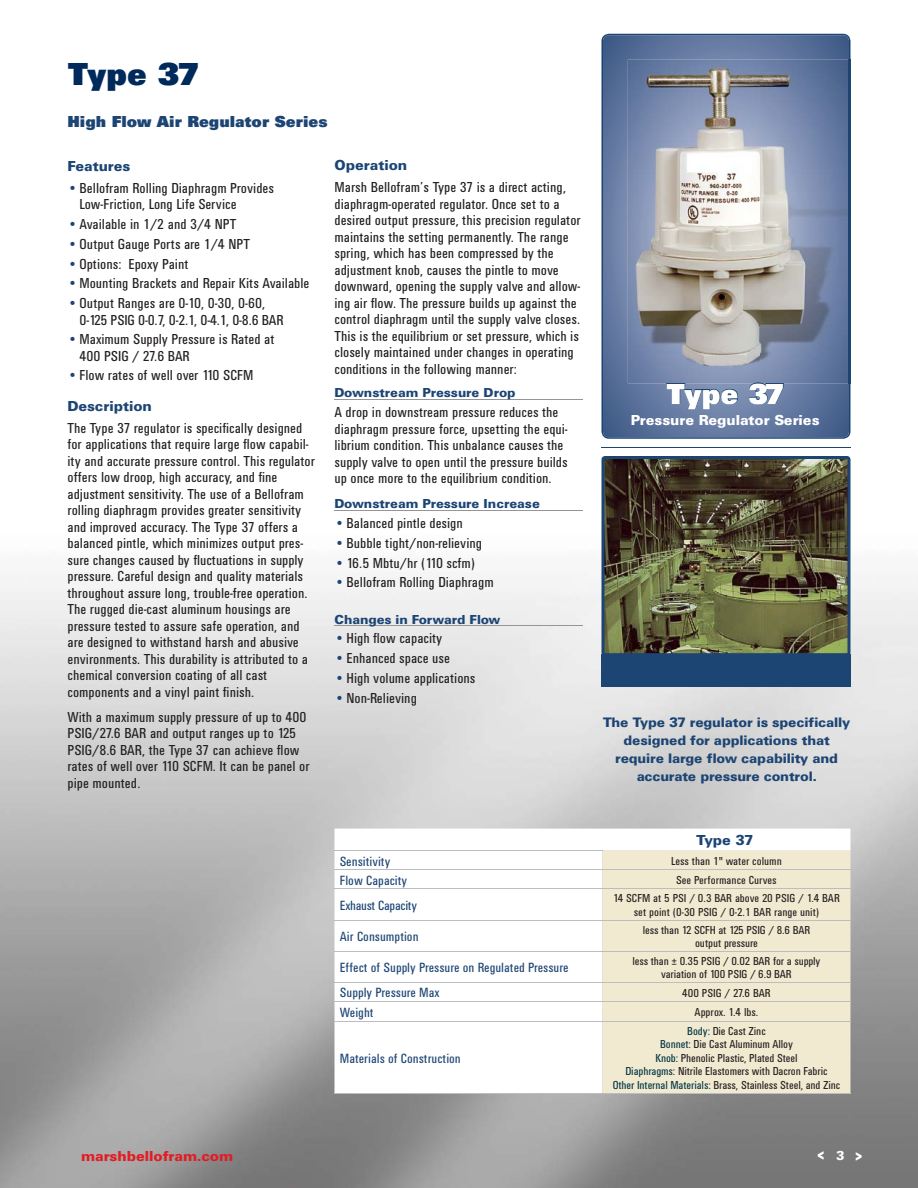
<style>
.page{position:relative;width:918px;height:1188px;background:#fff}
.page>*{position:absolute;margin:0;border:0;box-sizing:border-box;transform-origin:0 0}
.t1{font:33px "Univers Ultra Bold DTC";letter-spacing:-.015em;color:#002a5c}
.t2{font:30px "Univers Ultra Bold DTC";color:#fff}
.t3{font:16.5px "Univers Ultra Bold DTC";color:#1d4574}
.t4{font:15px/16.5px "Univers Roman Cond DTC";color:#231f20}
.t5{font:15px "Univers Black DTC";color:#1d4574}
.t6{font:15px "Univers Black DTC";color:#fff}
.t7{font:15px "Univers Black DTC";color:#e31b23}
.t8{font:14.25px/18px "Univers Black DTC";letter-spacing:-.01em;color:#1d4574;text-align:center}
.t9{font:13.8px "Univers Roman Cond DTC";color:#1d4574}
.t10{font:13.8px "Univers Roman Cond DTC";letter-spacing:-.02em;color:#1d4574}
.t11{font:13.5px "Univers Black DTC";color:#1d4574}
.t12{font:13.5px "Univers Black DTC";color:#fff}
.t13{font:12px/13.5px "Univers Roman Cond DTC";letter-spacing:-.01em;color:#231f20;text-align:center}
.s1{color:#1d4574}
.s2{color:#003745}
</style>
<div class="page">
<img style="left:0;top:33px;width:918px;height:1155px">
<svg style="left:334px;top:829px;width:516px;height:22px"></svg>
<svg style="left:334px;top:851px;width:269px;height:242px"></svg>
<div style="left:603px;top:851px;width:247px;height:242px;background:#f2e9d1"></div>
<hr style="left:334px;top:850px;width:269px;height:1px;background:#bbbdc0">
<hr style="left:334px;top:869px;width:269px;height:1px;background:#bbbdc0">
<hr style="left:334px;top:889px;width:516px;height:1px;background:#bbbdc0">
<hr style="left:334px;top:920px;width:516px;height:1px;background:#bbbdc0">
<hr style="left:334px;top:951px;width:516px;height:1px;background:#bbbdc0">
<hr style="left:334px;top:982px;width:516px;height:1px;background:#bbbdc0">
<hr style="left:334px;top:1001px;width:516px;height:1px;background:#bbbdc0">
<hr style="left:334px;top:1021px;width:516px;height:1px;background:#bbbdc0">
<hr style="left:334px;top:1093px;width:516px;height:1px;background:#bbbdc0">
<hr style="left:603px;top:869px;width:247px;height:1px;background:#bbbdc0">
<hr style="left:334px;top:399px;width:249px;height:1px;background:#939598">
<hr style="left:334px;top:510px;width:249px;height:1px;background:#939598">
<hr style="left:334px;top:625px;width:249px;height:1px;background:#939598">
<svg style="left:601px;top:34px;width:250px;height:405px;background:#5f759d"></svg>
<svg style="left:666px;top:384px;width:118px;height:26px;background:#687fa4"></svg>
<div style="left:601px;top:654px;width:249px;height:33px;background:#1d4574"></div>
<img style="left:601px;top:456px;width:250px;height:200px">
<hr style="left:601px;top:447px;width:249px;height:1px;background:#1d4574">
<img style="left:628px;top:60px;width:222px;height:323px">
<img style="left:666px;top:382px;width:118px;height:2px">
<img style="left:686px;top:383px;width:79px;height:1px">
<h1 class="t1" style="left:67px;top:62px;width:133px">Type 37</h1>
<p class="t3" style="left:67px;top:115px;width:262px">High Flow Air Regulator Series</p>
<p class="t5" style="left:67px;top:160px;width:64px">Features</p>
<p class="t4" style="left:79px;top:182px;width:196px;text-indent:-12px"><span class="s1">•</span> Bellofram Rolling Diaphragm Provides<br>Low-Friction, Long Life Service</p>
<p class="t4" style="left:67px;top:218px;width:170px"><span class="s1">•</span> Available in 1/2 and 3/4 NPT</p>
<p class="t4" style="left:67px;top:238px;width:184px"><span class="s1">•</span> Output Gauge Ports are 1/4 NPT</p>
<p class="t4" style="left:67px;top:258px;width:123px"><span class="s1">•</span> Options: Epoxy Paint</p>
<p class="t4" style="left:67px;top:277px;width:244px"><span class="s1">•</span> Mounting Brackets and Repair Kits Available</p>
<p class="t4" style="left:79px;top:297px;width:206px;text-indent:-12px"><span class="s1">•</span> Output Ranges are 0-10, 0-30, 0-60,<br>0-125 PSIG 0-0.7, 0-2.1, 0-4.1, 0-8.6 BAR</p>
<p class="t4" style="left:79px;top:333px;width:196px;text-indent:-12px"><span class="s1">•</span> Maximum Supply Pressure is Rated at<br>400 PSIG / 27.6 BAR</p>
<p class="t4" style="left:67px;top:370px;width:187px"><span class="s1">•</span> Flow rates of well over 110 SCFM</p>
<p class="t5" style="left:67px;top:400px;width:86px">Description</p>
<p class="t4" style="left:67px;top:422px;width:249px">The Type 37 regulator is specifically designed for applications that require large flow capabil&shy;ity and accurate pressure control. This regulator offers low droop, high accuracy, and fine adjustment sensitivity. The use of a Bellofram rolling diaphragm provides greater sensitivity and improved accuracy. The Type 37 offers a balanced pintle, which minimizes output pres&shy;sure changes caused by fluctuations in supply pressure. Careful design and quality materials throughout assure long, trouble-free operation.<br>The rugged die-cast aluminum housings are pressure tested to assure safe operation, and are designed to withstand harsh and abusive environments. This durability is attributed to a chemical conversion coating of all cast components and a vinyl paint finish.</p>
<p class="t4" style="left:67px;top:711px;width:244px">With a maximum supply pressure of up to 400<br>PSIG/27.6 BAR and output ranges up to 125<br>PSIG/8.6 BAR, the Type 37 can achieve flow rates of well over 110 SCFM. It can be panel or pipe mounted.</p>
<p class="t5" style="left:334px;top:160px;width:74px">Operation</p>
<p class="t4" style="left:334px;top:181px;width:248px">Marsh Bellofram’s Type 37 is a direct acting, diaphragm-operated regulator. Once set to a desired output pressure, this precision regulator maintains the setting permanently. The range spring, which has been compressed by the adjustment knob, causes the pintle to move downward, opening the supply valve and allow&shy;ing air flow. The pressure builds up against the control diaphragm until the supply valve closes.<br>This is the equilibrium or set pressure, which is closely maintained under changes in operating conditions in the following manner:</p>
<p class="t11" style="left:334px;top:388px;width:183px">Downstream Pressure Drop</p>
<p class="t4" style="left:334px;top:406px;width:235px">A drop in downstream pressure reduces the diaphragm pressure force, upsetting the equi&shy;librium condition. This unbalance causes the supply valve to open until the pressure builds up once more to the equilibrium condition.</p>
<p class="t11" style="left:334px;top:499px;width:207px">Downstream Pressure Increase</p>
<p class="t4" style="left:334px;top:517px;width:130px"><span class="s1">•</span> Balanced pintle design</p>
<p class="t4" style="left:334px;top:537px;width:149px"><span class="s1">•</span> Bubble tight/non-relieving</p>
<p class="t4" style="left:334px;top:557px;width:142px"><span class="s1">•</span> 16.5 Mbtu/hr (110 scfm)</p>
<p class="t4" style="left:334px;top:576px;width:161px"><span class="s1">•</span> Bellofram Rolling Diaphragm</p>
<p class="t11" style="left:334px;top:614px;width:167px">Changes in Forward Flow</p>
<p class="t4" style="left:334px;top:632px;width:110px"><span class="s1">•</span> High flow capacity</p>
<p class="t4" style="left:334px;top:652px;width:117px"><span class="s1">•</span> Enhanced space use</p>
<p class="t4" style="left:334px;top:672px;width:143px"><span class="s1">•</span> High volume applications</p>
<p class="t4" style="left:334px;top:692px;width:84px"><span class="s1">•</span> Non-Relieving</p>
<h2 class="t2" style="left:748px;top:382px;width:22px">3</h2>
<h2 class="t2" style="left:666px;top:382px;width:120px">Type 7</h2>
<p class="t6" style="left:631px;top:414px;width:190px">Pressure Regulator Series</p>
<p class="t8" style="left:603px;top:715px;width:249px">The Type 37 regulator is specifically designed for applications that require large flow capability and accurate pressure control.</p>
<p class="t5" style="left:696px;top:835px;width:58px">Type 37</p>
<p class="t9" style="left:340px;top:856px;width:52px">Sensitivity</p>
<p class="t13" style="left:671px;top:856px;width:112px">Less than 1" water column</p>
<p class="t9" style="left:340px;top:875px;width:69px">Flow Capacity</p>
<p class="t13" style="left:676px;top:875px;width:102px">See Performance Curves</p>
<p class="t10" style="left:340px;top:900px;width:79px">Exhaust Capacity</p>
<p class="t13" style="left:613px;top:894px;width:228px">14 SCFM at 5 PSI / 0.3 BAR above 20 PSIG / 1.4 BAR set point (0-30 PSIG / 0-2.1 BAR range unit)</p>
<p class="t9" style="left:340px;top:931px;width:80px">Air Consumption</p>
<p class="t13" style="left:643px;top:925px;width:169px">less than 12 SCFH at 125 PSIG / 8.6 BAR output pressure</p>
<p class="t9" style="left:340px;top:962px;width:230px">Effect of Supply Pressure on Regulated Pressure</p>
<p class="t13" style="left:632px;top:956px;width:190px">less than ± 0.35 PSIG / 0.02 BAR for a supply variation of 100 PSIG / 6.9 BAR</p>
<p class="t9" style="left:340px;top:988px;width:101px">Supply Pressure Max</p>
<p class="t13" style="left:682px;top:988px;width:90px">400 PSIG / 27.6 BAR</p>
<p class="t9" style="left:340px;top:1007px;width:35px">Weight</p>
<p class="t13" style="left:695px;top:1007px;width:65px">Approx. 1.4 lbs.</p>
<p class="t9" style="left:340px;top:1053px;width:123px">Materials of Construction</p>
<p class="t13" style="left:613px;top:1026px;width:229px"><span class="s2">Body:</span> Die Cast Zinc<br><span class="s2">Bonnet:</span> Die Cast Aluminum Alloy<br><span class="s2">Knob:</span> Phenolic Plastic, Plated Steel<br><span class="s2">Diaphragms:</span> Nitrile Elastomers with Dacron Fabric<br><span class="s2">Other Internal Materials:</span> Brass, Stainless Steel, and Zinc</p>
<p class="t7" style="left:81px;top:1150px;width:154px">marshbellofram.com</p>
<p class="t12" style="left:818px;top:1151px;width:46px">&lt; 3 &gt;</p>
</div>
